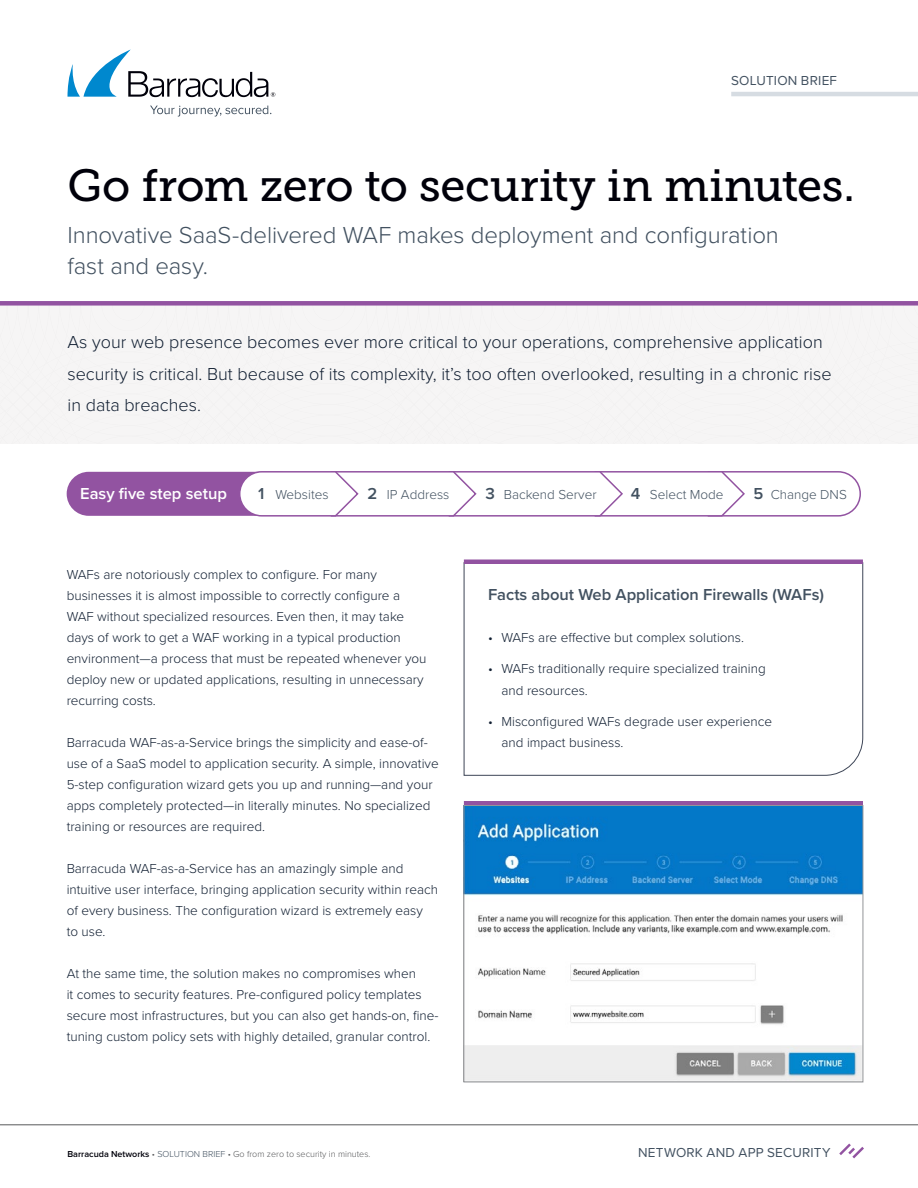
<style>
.page{position:relative;width:918px;height:1188px;background:#fff}
.page>*{position:absolute;margin:0;border:0;box-sizing:border-box;transform-origin:0 0}
.t1{font:45px "Museo Slab 500";letter-spacing:-.005em;color:#00000a}
.t2{font:300 24px/31.5px "Proxima Nova";letter-spacing:-.005em;color:#425160}
.t3{font:300 18px/31.5px "Proxima Nova";color:#111f32}
.t4{font:600 16.5px "Proxima Nova";color:#425160}
.t5{font:600 16.5px "Proxima Nova";color:#fff}
.t6{font:300 13.5px/21px "Proxima Nova";color:#111f32}
.t7{font:300 13.5px "Proxima Nova";color:#425160}
.t8{font:13.5px "Proxima Nova";letter-spacing:.02em;color:#425160}
.t9{font:300 9px "Proxima Nova";color:#58595b}
.s1{font-weight:600;font-size:16.5px}
.s2{font-weight:600;color:#00000a}
.s3{color:#425160}
</style>
<div class="page">
<svg style="left:839px;top:1144px;width:25px;height:14px"></svg>
<hr style="left:0;top:1125px;width:918px;height:1px;background:#58595b">
<div style="left:0;top:306px;width:918px;height:138px;background:#f6f5f5"></div>
<div style="left:0;top:301px;width:918px;height:5px;background:#9253a1"></div>
<svg style="left:464px;top:564px;width:399px;height:212px"></svg>
<hr style="left:464px;top:560px;width:399px;height:4px;background:#9253a1">
<div style="left:464px;top:801px;width:399px;height:5px;background:#9253a1"></div>
<img style="left:466px;top:807px;width:395px;height:273px">
<div style="left:464px;top:805px;width:399px;height:277px;border:1px solid #939598"></div>
<svg style="left:67px;top:471px;width:794px;height:46px"></svg>
<svg style="left:150px;top:106px;width:121px;height:11px"></svg>
<svg style="left:68px;top:50px;width:207px;height:47px"></svg>
<hr style="left:731px;top:92px;width:187px;height:4px;background:#d6dce2">
<p class="t8" style="left:731px;top:72px;width:107px">SOLUTION BRIEF</p>
<h1 class="t1" style="left:68px;top:160px;width:789px">Go from zero to security in minutes.</h1>
<h2 class="t2" style="left:68px;top:218px;width:713px">Innovative SaaS-delivered WAF makes deployment and configuration fast and easy.</h2>
<h3 class="t3" style="left:68px;top:325px;width:766px">As your web presence becomes ever more critical to your operations, comprehensive application security is critical. But because of its complexity, it’s too often overlooked, resulting in a chronic rise in data breaches.</h3>
<p class="t5" style="left:80px;top:481px;width:148px">Easy five step setup</p>
<p class="t7" style="left:258px;top:484px;width:72px"><span class="s1">1</span> Websites</p>
<p class="t7" style="left:367px;top:484px;width:84px"><span class="s1">2</span> IP Address</p>
<p class="t7" style="left:485px;top:484px;width:113px"><span class="s1">3</span> Backend Server</p>
<p class="t7" style="left:631px;top:484px;width:94px"><span class="s1">4</span> Select Mode</p>
<p class="t7" style="left:753px;top:484px;width:95px"><span class="s1">5</span> Change DNS</p>
<p class="t6" style="left:67px;top:563px;width:361px">WAFs are notoriously complex to configure. For many businesses it is almost impossible to correctly configure a WAF without specialized resources. Even then, it may take days of work to get a WAF working in a typical production environment—a process that must be repeated whenever you deploy new or updated applications, resulting in unnecessary recurring costs.</p>
<p class="t6" style="left:67px;top:731px;width:374px">Barracuda WAF-as-a-Service brings the simplicity and ease-of&shy;use of a SaaS model to application security. A simple, innovative 5-step configuration wizard gets you up and running—and your apps completely protected—in literally minutes. No specialized training or resources are required.</p>
<p class="t6" style="left:67px;top:857px;width:373px">Barracuda WAF-as-a-Service has an amazingly simple and intuitive user interface, bringing application security within reach of every business. The configuration wizard is extremely easy<br>to use.</p>
<p class="t6" style="left:67px;top:962px;width:373px">At the same time, the solution makes no compromises when<br>it comes to security features. Pre-configured policy templates secure most infrastructures, but you can also get hands-on, fine&shy;tuning custom policy sets with highly detailed, granular control.</p>
<p class="t4" style="left:488px;top:582px;width:338px">Facts about Web Application Firewalls (WAFs)</p>
<p class="t6" style="left:488px;top:626px;width:258px">• WAFs are effective but complex solutions.</p>
<p class="t6" style="left:502px;top:658px;width:266px;text-indent:-14px">• WAFs traditionally require specialized training and resources.</p>
<p class="t6" style="left:502px;top:710px;width:272px;text-indent:-14px">• Misconfigured WAFs degrade user experience and impact business.</p>
<p class="t9" style="left:68px;top:1147px;width:304px"><span class="s2">Barracuda Networks</span> • <span class="s3">SOLUTION BRIEF</span> • Go from zero to security in minutes.</p>
<p class="t8" style="left:638px;top:1144px;width:194px">NETWORK AND APP SECURITY</p>
</div>
